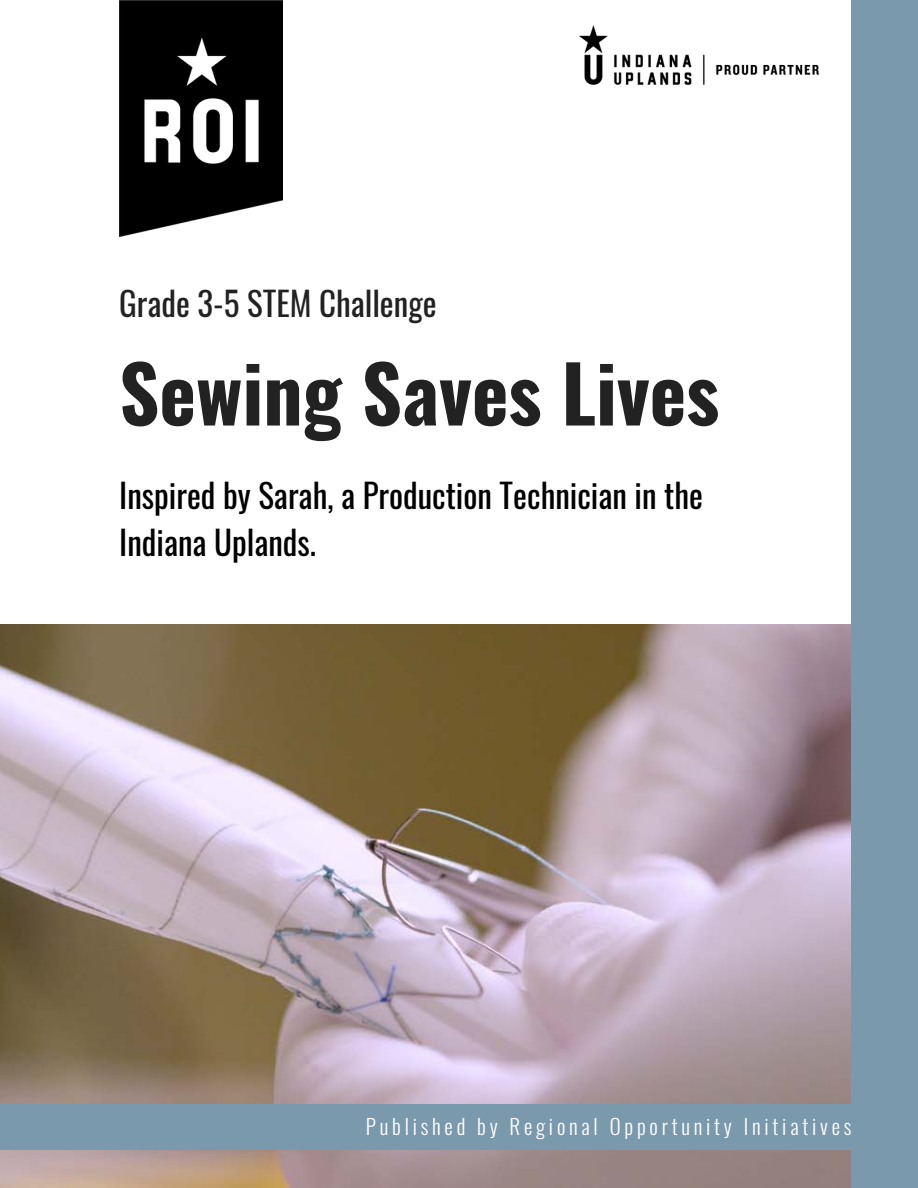
<style>
.page{position:relative;width:918px;height:1188px;background:#fff}
.page>*{position:absolute;margin:0;border:0;box-sizing:border-box;transform-origin:0 0}
.t1{font:700 78px "Oswald";color:#222}
.t2{font:33px/46.2px "Oswald";color:#000}
.t3{font:33px "Oswald";color:#222}
.t4{font:300 21px "Oswald";letter-spacing:.18em;color:#fff}
</style>
<div class="page">
<img style="left:0;top:625px;width:851px;height:563px">
<div style="left:851px;top:0;width:67px;height:1188px;background:#7a99ac"></div>
<div style="left:0;top:1104px;width:879px;height:45px;background:#7a99ac"></div>
<img style="left:579px;top:26px;width:240px;height:58px">
<img style="left:119px;top:0;width:163px;height:236px">
<p class="t3" style="left:119px;top:274px;width:319px">Grade 3-5 STEM Challenge</p>
<p class="t1" style="left:119px;top:353px;width:602px">Sewing Saves Lives</p>
<p class="t2" style="left:119px;top:470px;width:585px">Inspired by Sarah, a Production Technician in the<br>Indiana Uplands.</p>
<p class="t4" style="left:366px;top:1108px;width:487px">Published by Regional Opportunity Initiatives</p>
</div>
